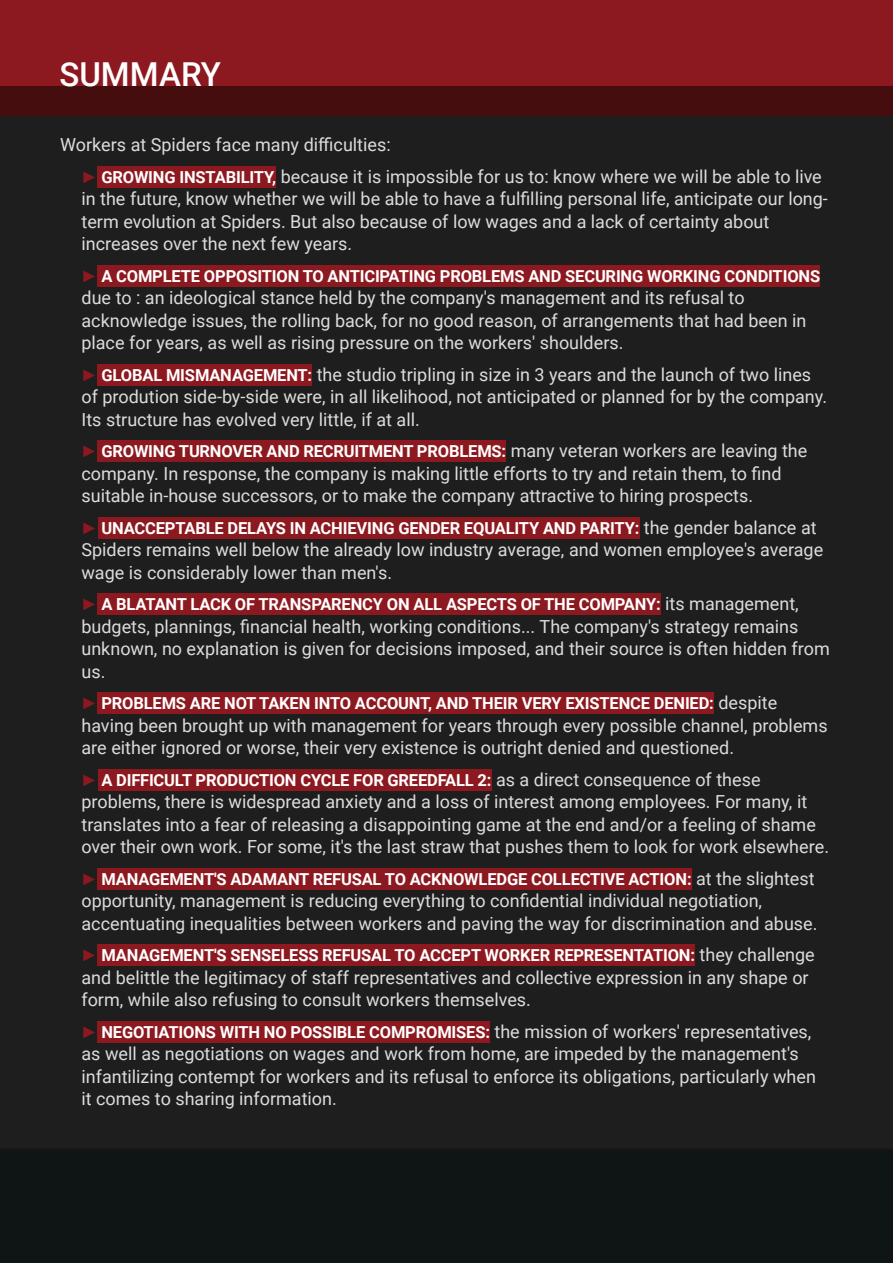
<style>
.page{position:relative;width:893px;height:1263px;background:#fff}
.page>*{position:absolute;margin:0;border:0;box-sizing:border-box;transform-origin:0 0}
.t1{font:500 33px "Roboto";color:#fff}
.t2{font:18px/22.5px "Roboto";color:#dcdcdc}
.t3{font:700 16.5px "Roboto";letter-spacing:-.01em;color:#fff}
.s1{font-family:"Arial";font-weight:700;font-size:16.5px;color:#8c191f}
.s2{font-weight:700;font-size:16.5px;color:#fff}
.s3{font-family:"Arial";color:#8c191f}
.s4{font-weight:400;font-size:18px;color:#dcdcdc}
</style>
<div class="page">
<div style="left:0;top:116px;width:893px;height:1032px;background:#1e1e1e"></div>
<div style="left:0;top:0;width:893px;height:116px;background:#8c191f"></div>
<div style="left:0;top:1148px;width:893px;height:115px;background:#0f1415"></div>
<div style="left:0;top:87px;width:893px;height:29px;background:#460d0f"></div>
<div style="left:98px;top:166px;width:178px;height:21px;background:#8c191f"></div>
<div style="left:98px;top:265px;width:722px;height:21px;background:#8c191f"></div>
<div style="left:98px;top:364px;width:214px;height:21px;background:#8c191f"></div>
<div style="left:98px;top:441px;width:408px;height:21px;background:#8c191f"></div>
<div style="left:98px;top:517px;width:541px;height:21px;background:#8c191f"></div>
<div style="left:98px;top:594px;width:563px;height:21px;background:#8c191f"></div>
<div style="left:98px;top:693px;width:616px;height:21px;background:#8c191f"></div>
<div style="left:98px;top:769px;width:393px;height:21px;background:#8c191f"></div>
<div style="left:98px;top:868px;width:594px;height:21px;background:#8c191f"></div>
<div style="left:98px;top:945px;width:597px;height:21px;background:#8c191f"></div>
<div style="left:98px;top:1021px;width:392px;height:21px;background:#8c191f"></div>
<h1 class="t1" style="left:59px;top:56px;width:163px">SUMMARY</h1>
<p class="t2" style="left:81px;top:129px;width:742px;line-height:31.5px;text-indent:-21px">Workers at Spiders face many difficulties:<br><span class="s1">►</span> <span class="s2">GROWING INSTABILITY,</span> because it is impossible for us to: know where we will be able to live</p>
<p class="t2" style="left:81px;top:188px;width:748px">in the future, know whether we will be able to have a fulfilling personal life, anticipate our long&shy;term evolution at Spiders. But also because of low wages and a lack of certainty about increases over the next few years.</p>
<p class="t3" style="left:81px;top:266px;width:740px"><span class="s3">►</span> A COMPLETE OPPOSITION TO ANTICIPATING PROBLEMS AND SECURING WORKING CONDITIONS</p>
<p class="t2" style="left:81px;top:287px;width:726px">due to : an ideological stance held by the company's management and its refusal to acknowledge issues, the rolling back, for no good reason, of arrangements that had been in place for years, as well as rising pressure on the workers' shoulders.</p>
<p class="t2" style="left:81px;top:363px;width:747px"><span class="s1">►</span> <span class="s2">GLOBAL MISMANAGEMENT:</span> the studio tripling in size in 3 years and the launch of two lines of prodution side-by-side were, in all likelihood, not anticipated or planned for by the company.<br>Its structure has evolved very little, if at all.</p>
<p class="t3" style="left:81px;top:442px;width:728px"><span class="s3">►</span> GROWING TURNOVER AND RECRUITMENT PROBLEMS: <span class="s4">many veteran workers are leaving the</span></p>
<p class="t2" style="left:81px;top:462px;width:701px">company. In response, the company is making little efforts to try and retain them, to find suitable in-house successors, or to make the company attractive to hiring prospects.</p>
<p class="t3" style="left:81px;top:518px;width:737px"><span class="s3">►</span> UNACCEPTABLE DELAYS IN ACHIEVING GENDER EQUALITY AND PARITY: <span class="s4">the gender balance at</span></p>
<p class="t2" style="left:81px;top:539px;width:743px">Spiders remains well below the already low industry average, and women employee's average wage is considerably lower than men's.</p>
<p class="t3" style="left:81px;top:595px;width:719px"><span class="s3">►</span> A BLATANT LACK OF TRANSPARENCY ON ALL ASPECTS OF THE COMPANY: <span class="s4">its management,</span></p>
<p class="t2" style="left:81px;top:615px;width:750px">budgets, plannings, financial health, working conditions... The company's strategy remains unknown, no explanation is given for decisions imposed, and their source is often hidden from us.</p>
<p class="t3" style="left:81px;top:694px;width:697px"><span class="s3">►</span> PROBLEMS ARE NOT TAKEN INTO ACCOUNT, AND THEIR VERY EXISTENCE DENIED: <span class="s4">despite</span></p>
<p class="t2" style="left:81px;top:714px;width:748px">having been brought up with management for years through every possible channel, problems are either ignored or worse, their very existence is outright denied and questioned.</p>
<p class="t3" style="left:81px;top:770px;width:681px"><span class="s3">►</span> A DIFFICULT PRODUCTION CYCLE FOR GREEDFALL 2: <span class="s4">as a direct consequence of these</span></p>
<p class="t2" style="left:81px;top:791px;width:749px">problems, there is widespread anxiety and a loss of interest among employees. For many, it translates into a fear of releasing a disappointing game at the end and/or a feeling of shame over their own work. For some, it's the last straw that pushes them to look for work elsewhere.</p>
<p class="t3" style="left:81px;top:869px;width:735px"><span class="s3">►</span> MANAGEMENT'S ADAMANT REFUSAL TO ACKNOWLEDGE COLLECTIVE ACTION: <span class="s4">at the slightest</span></p>
<p class="t2" style="left:81px;top:890px;width:737px">opportunity, management is reducing everything to confidential individual negotiation, accentuating inequalities between workers and paving the way for discrimination and abuse.</p>
<p class="t3" style="left:81px;top:946px;width:735px"><span class="s3">►</span> MANAGEMENT'S SENSELESS REFUSAL TO ACCEPT WORKER REPRESENTATION: <span class="s4">they challenge</span></p>
<p class="t2" style="left:81px;top:966px;width:729px">and belittle the legitimacy of staff representatives and collective expression in any shape or form, while also refusing to consult workers themselves.</p>
<p class="t3" style="left:81px;top:1022px;width:732px"><span class="s3">►</span> NEGOTIATIONS WITH NO POSSIBLE COMPROMISES: <span class="s4">the mission of workers' representatives,</span></p>
<p class="t2" style="left:81px;top:1043px;width:736px">as well as negotiations on wages and work from home, are impeded by the management's infantilizing contempt for workers and its refusal to enforce its obligations, particularly when it comes to sharing information.</p>
</div>
